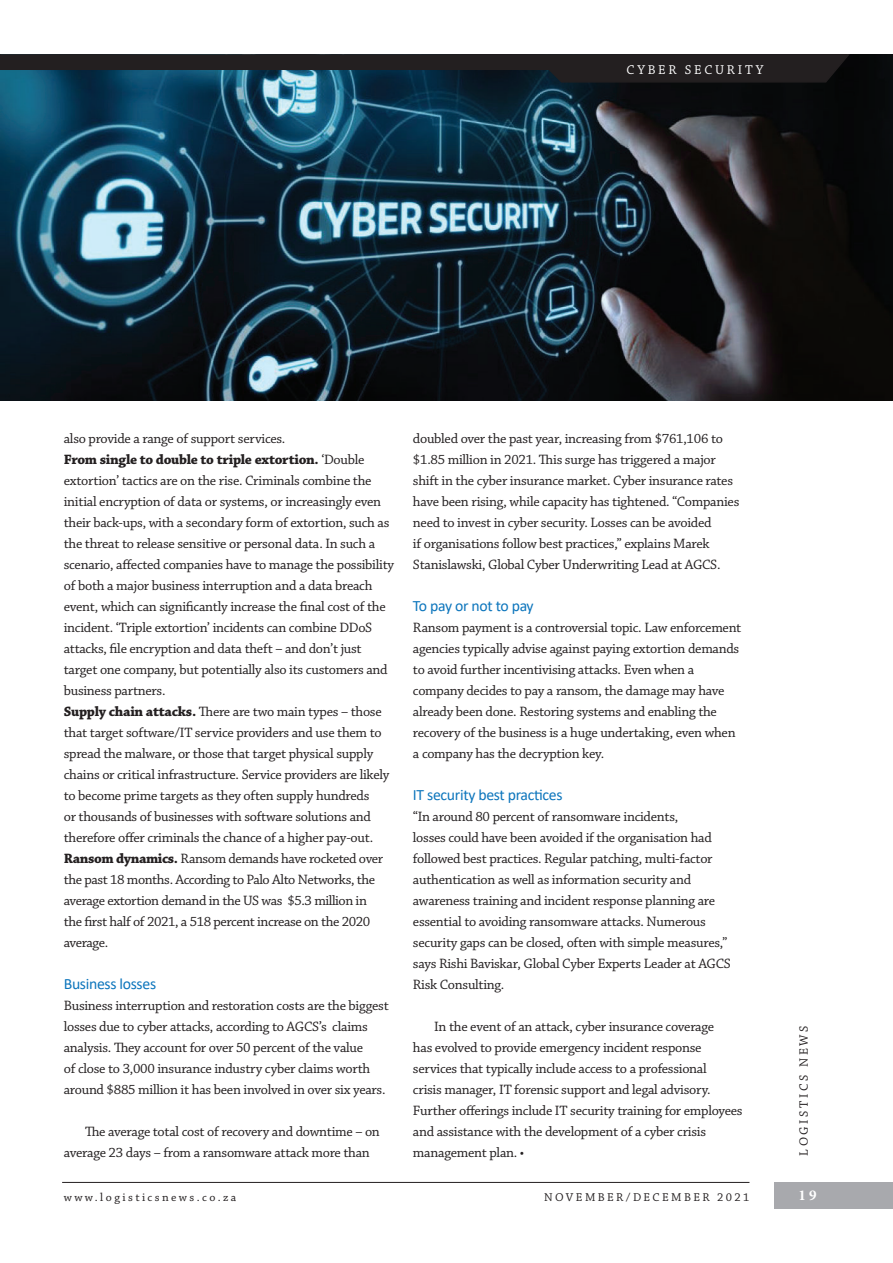
<style>
.page{position:relative;width:893px;height:1263px;background:#fff}
.page>*{position:absolute;margin:0;border:0;box-sizing:border-box;transform-origin:0 0}
.t1{font:15.75px "Calibri";letter-spacing:-.02em;color:#0c75bc}
.t2{font:700 15px "Minion Pro";color:#fff}
.t3{font:14.25px/21px "Chaparral Pro";letter-spacing:-.02em;color:#231f20}
.t4{font:13.5px "Chaparral Pro";letter-spacing:.205em;color:#fff}
.t5{font:12.75px "Chaparral Pro";letter-spacing:.2em;color:#231f20}
.t6{font:12px "Chaparral Pro";letter-spacing:.2em;color:#231f20}
.s1{font-weight:700}
</style>
<div class="page">
<div style="left:774px;top:1182px;width:119px;height:27px;background:#a8a9ad"></div>
<hr style="left:62px;top:1182px;width:687px;height:1px;background:#231f20">
<img style="left:1px;top:54px;width:892px;height:347px">
<svg style="left:0;top:54px;width:851px;height:29px;background:#1e2a32"></svg>
<p class="t4" style="left:627px;top:62px;width:138px">CYBER SECURITY</p>
<p class="t3" style="left:64px;top:428px;width:332px">also provide a range of support services.<br><span class="s1">From single to double to triple extortion.</span> ‘Double extortion’ tactics are on the rise. Criminals combine the initial encryption of data or systems, or increasingly even their back-ups, with a secondary form of extortion, such as the threat to release sensitive or personal data. In such a scenario, affected companies have to manage the possibility of both a major business interruption and a data breach event, which can significantly increase the final cost of the incident. ‘Triple extortion’ incidents can combine DDoS attacks, file encryption and data theft – and don’t just target one company, but potentially also its customers and business partners.<br><span class="s1">Supply chain attacks.</span> There are two main types – those that target software/IT service providers and use them to spread the malware, or those that target physical supply chains or critical infrastructure. Service providers are likely to become prime targets as they often supply hundreds<br>or thousands of businesses with software solutions and therefore offer criminals the chance of a higher pay-out.<br><span class="s1">Ransom dynamics.</span> Ransom demands have rocketed over the past 18 months. According to Palo Alto Networks, the average extortion demand in the US was $5.3 million in<br>the first half of 2021, a 518 percent increase on the 2020 average.</p>
<p class="t1" style="left:64px;top:972px;width:94px">Business losses</p>
<p class="t3" style="left:64px;top:995px;width:326px">Business interruption and restoration costs are the biggest losses due to cyber attacks, according to AGCS’s claims analysis. They account for over 50 percent of the value<br>of close to 3,000 insurance industry cyber claims worth around $885 million it has been involved in over six years.</p>
<p class="t3" style="left:64px;top:1121px;width:318px;text-indent:21px">The average total cost of recovery and downtime – on average 23 days – from a ransomware attack more than</p>
<p class="t3" style="left:413px;top:428px;width:328px">doubled over the past year, increasing from $761,106 to $1.85 million in 2021. This surge has triggered a major shift in the cyber insurance market. Cyber insurance rates have been rising, while capacity has tightened. “Companies need to invest in cyber security. Losses can be avoided<br>if organisations follow best practices,” explains Marek Stanislawski, Global Cyber Underwriting Lead at AGCS.</p>
<p class="t1" style="left:413px;top:594px;width:122px">To pay or not to pay</p>
<p class="t3" style="left:413px;top:617px;width:330px">Ransom payment is a controversial topic. Law enforcement agencies typically advise against paying extortion demands to avoid further incentivising attacks. Even when a company decides to pay a ransom, the damage may have already been done. Restoring systems and enabling the recovery of the business is a huge undertaking, even when a company has the decryption key.</p>
<p class="t1" style="left:413px;top:783px;width:151px">IT security best practices</p>
<p class="t3" style="left:413px;top:806px;width:319px">“In around 80 percent of ransomware incidents,<br>losses could have been avoided if the organisation had followed best practices. Regular patching, multi-factor authentication as well as information security and awareness training and incident response planning are essential to avoiding ransomware attacks. Numerous security gaps can be closed, often with simple measures,” says Rishi Baviskar, Global Cyber Experts Leader at AGCS Risk Consulting.</p>
<p class="t3" style="left:413px;top:1016px;width:331px;text-indent:21px">In the event of an attack, cyber insurance coverage<br>has evolved to provide emergency incident response services that typically include access to a professional<br>crisis manager, IT forensic support and legal advisory.<br>Further offerings include IT security training for employees and assistance with the development of a cyber crisis management plan. •</p>
<p class="t5" style="left:797px;top:1155px;width:131px;rotate:-90deg">LOGISTICS NEWS</p>
<p class="t6" style="left:64px;top:1190px;width:174px">www.logisticsnews.co.za</p>
<p class="t2" style="left:799px;top:1184px;width:20px">19</p>
<p class="t6" style="left:544px;top:1190px;width:207px">NOVEMBER/DECEMBER 2021</p>
</div>
